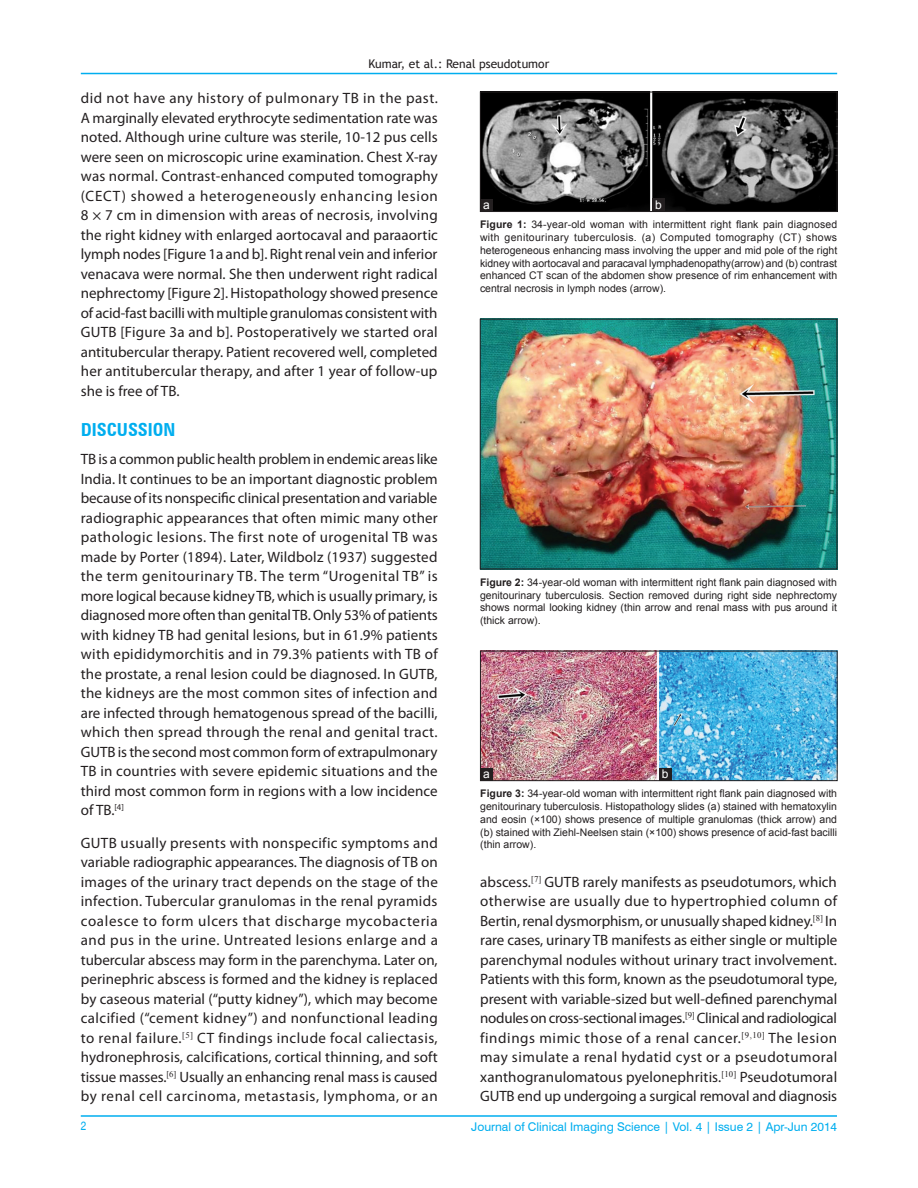
<style>
.page{position:relative;width:918px;height:1188px;background:#fff}
.page>*{position:absolute;margin:0;border:0;box-sizing:border-box;transform-origin:0 0}
.t1{font:700 condensed 18px "Zurich BT";color:#00aeef}
.TX{font:15px/19.5px "Myriad Pro";letter-spacing:.005em;color:#231f20;text-align:justify}
.VRF{font:12px "Swiss 721 BT";color:#00aeef}
.t2{font:12px "Trebuchet MS";color:#231f20}
.LABEL{font:12px "Arial";color:#fff}
.V_FOLIO{font:condensed 12px "Helvetica";color:#00aeef}
.FGC{font:10.5px/12.8px "Arial";color:#231f20;text-align:justify}
.s1{font-weight:700}
</style>
<div class="page">
<hr style="left:81px;top:73px;width:756px;height:1px;background:#00aeef">
<hr style="left:81px;top:1116px;width:756px;height:1px;background:#00aeef">
<img style="left:482px;top:321px;width:353px;height:246px">
<div style="left:480px;top:319px;width:357px;height:250px;border:1px solid #231f20"></div>
<img style="left:482px;top:94px;width:353px;height:116px">
<div style="left:480px;top:92px;width:357px;height:120px;border:1px solid #231f20"></div>
<div style="left:652px;top:199px;width:13px;height:12px;background:#231f20"></div>
<div style="left:480px;top:199px;width:13px;height:13px;background:#231f20"></div>
<img style="left:482px;top:653px;width:353px;height:126px">
<div style="left:480px;top:651px;width:357px;height:130px;border:1px solid #231f20"></div>
<div style="left:659px;top:768px;width:13px;height:12px;background:#231f20"></div>
<div style="left:480px;top:768px;width:13px;height:13px;background:#231f20"></div>
<p class="t2" style="left:369px;top:56px;width:182px">Kumar, et al.: Renal pseudotumor</p>
<p class="TX" style="left:81px;top:88px;width:359px">did not have any history of pulmonary TB in the past.<br>A marginally elevated erythrocyte sedimentation rate was noted. Although urine culture was sterile, 10-12 pus cells were seen on microscopic urine examination. Chest X-ray was normal. Contrast-enhanced computed tomography (CECT) showed a heterogeneously enhancing lesion 8 × 7 cm in dimension with areas of necrosis, involving the right kidney with enlarged aortocaval and paraaortic lymph nodes [Figure 1a and b]. Right renal vein and inferior venacava were normal. She then underwent right radical nephrectomy [Figure 2]. Histopathology showed presence of acid-fast bacilli with multiple granulomas consistent with GUTB [Figure 3a and b]. Postoperatively we started oral antitubercular therapy. Patient recovered well, completed her antitubercular therapy, and after 1 year of follow-up she is free of TB.</p>
<h1 class="t1" style="left:81px;top:419px;width:96px">DISCUSSION</h1>
<p class="TX" style="left:81px;top:449px;width:359px">TB is a common public health problem in endemic areas like India. It continues to be an important diagnostic problem because of its nonspecific clinical presentation and variable radiographic appearances that often mimic many other pathologic lesions. The first note of urogenital TB was made by Porter (1894). Later, Wildbolz (1937) suggested the term genitourinary TB. The term “Urogenital TB” is more logical because kidney TB, which is usually primary, is diagnosed more often than genital TB. Only 53% of patients with kidney TB had genital lesions, but in 61.9% patients with epididymorchitis and in 79.3% patients with TB of the prostate, a renal lesion could be diagnosed. In GUTB, the kidneys are the most common sites of infection and are infected through hematogenous spread of the bacilli, which then spread through the renal and genital tract.<br>GUTB is the second most common form of extrapulmonary TB in countries with severe epidemic situations and the third most common form in regions with a low incidence of TB.<sup>[4]</sup></p>
<p class="TX" style="left:81px;top:833px;width:359px">GUTB usually presents with nonspecific symptoms and variable radiographic appearances. The diagnosis of TB on images of the urinary tract depends on the stage of the infection. Tubercular granulomas in the renal pyramids coalesce to form ulcers that discharge mycobacteria and pus in the urine. Untreated lesions enlarge and a tubercular abscess may form in the parenchyma. Later on, perinephric abscess is formed and the kidney is replaced by caseous material (“putty kidney”), which may become calcified (“cement kidney”) and nonfunctional leading to renal failure.<sup>[5]</sup> CT findings include focal caliectasis, hydronephrosis, calcifications, cortical thinning, and soft tissue masses.<sup>[6]</sup> Usually an enhancing renal mass is caused by renal cell carcinoma, metastasis, lymphoma, or an</p>
<p class="LABEL" style="left:483px;top:196px;width:8px">a</p>
<p class="LABEL" style="left:655px;top:197px;width:8px">b</p>
<p class="FGC" style="left:480px;top:218px;width:359px"><span class="s1">Figure 1:</span> 34-year-old woman with intermittent right flank pain diagnosed with genitourinary tuberculosis. (a) Computed tomography (CT) shows heterogeneous enhancing mass involving the upper and mid pole of the right kidney with aortocaval and paracaval lymphadenopathy(arrow) and (b) contrast enhanced CT scan of the abdomen show presence of rim enhancement with central necrosis in lymph nodes (arrow).</p>
<p class="FGC" style="left:480px;top:576px;width:359px"><span class="s1">Figure 2:</span> 34-year-old woman with intermittent right flank pain diagnosed with genitourinary tuberculosis. Section removed during right side nephrectomy shows normal looking kidney (thin arrow and renal mass with pus around it (thick arrow).</p>
<p class="LABEL" style="left:483px;top:765px;width:8px">a</p>
<p class="LABEL" style="left:662px;top:766px;width:8px">b</p>
<p class="FGC" style="left:480px;top:787px;width:358px"><span class="s1">Figure 3:</span> 34-year-old woman with intermittent right flank pain diagnosed with genitourinary tuberculosis. Histopathology slides (a) stained with hematoxylin and eosin (×100) shows presence of multiple granulomas (thick arrow) and (b) stained with Ziehl-Neelsen stain (×100) shows presence of acid-fast bacilli (thin arrow).</p>
<p class="TX" style="left:480px;top:872px;width:359px">abscess.<sup>[7]</sup> GUTB rarely manifests as pseudotumors, which otherwise are usually due to hypertrophied column of Bertin, renal dysmorphism, or unusually shaped kidney.<sup>[8]</sup> In rare cases, urinary TB manifests as either single or multiple parenchymal nodules without urinary tract involvement.<br>Patients with this form, known as the pseudotumoral type, present with variable-sized but well-defined parenchymal nodules on cross-sectional images.<sup>[9]</sup> Clinical and radiological findings mimic those of a renal cancer.<sup>[9,10]</sup> The lesion may simulate a renal hydatid cyst or a pseudotumoral xanthogranulomatous pyelonephritis.<sup>[10]</sup> Pseudotumoral GUTB end up undergoing a surgical removal and diagnosis</p>
<p class="V_FOLIO" style="left:81px;top:1119px;width:7px">2</p>
<p class="VRF" style="left:471px;top:1119px;width:367px">Journal of Clinical Imaging Science | Vol. 4 | Issue 2 | Apr-Jun 2014</p>
</div>
